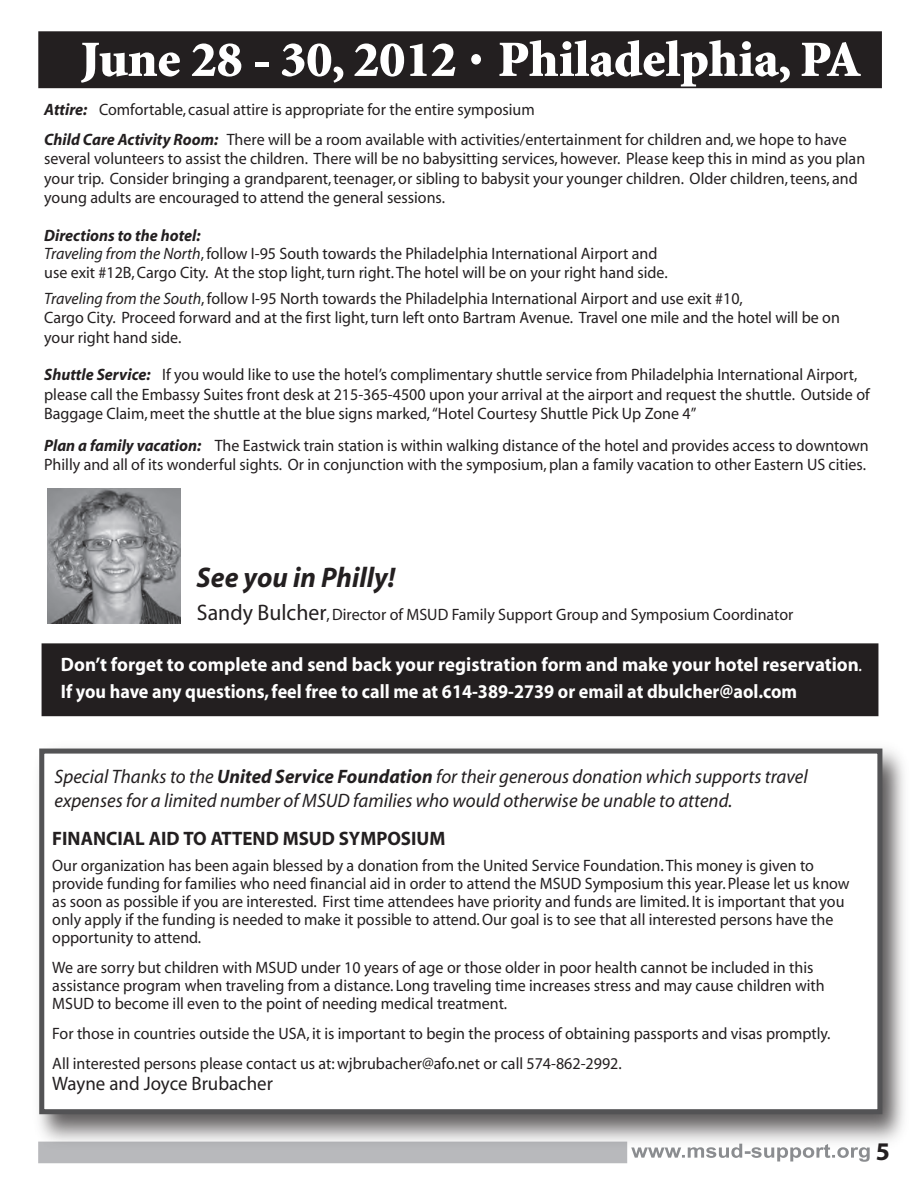
<style>
.page{position:relative;width:918px;height:1188px;background:#fff}
.page>*{position:absolute;margin:0;border:0;box-sizing:border-box;transform-origin:0 0}
.t1{font:900 51px "Minion Std";color:#fff}
.t2{font:italic 700 28.5px "Myriad";color:#231f20}
.t3{font:700 25.5px "Myriad";color:#231f20}
.t4{font:italic 19.5px/24px "Myriad";color:#231f20}
.t5{font:700 19.5px/27px "Myriad";color:#fff}
.t6{font:700 19.5px "Myriad";color:#231f20}
.t7{font:19.5px "Myriad";color:#231f20}
.t8{font:16.5px/18px "Myriad";color:#231f20}
.s1{font-weight:700;font-style:italic}
.s2{font-style:italic}
.s3{font-size:22.5px}
.s4{font-weight:400;font-style:italic}
.s5{font-weight:700}
</style>
<div class="page">
<div style="left:43px;top:645px;width:834px;height:70px;background:#231f20"></div>
<div style="left:42px;top:643px;width:836px;height:73px;border:3px solid #231f20"></div>
<div style="left:38px;top:1142px;width:589px;height:21px;background:#b8b9bc"></div>
<svg style="left:634px;top:1157px;width:236px;height:5px"></svg>
<div style="left:38px;top:31px;width:844px;height:57px;background:#231f20"></div>
<div style="left:472px;top:55px;width:8px;height:9px;background:#fff;border-radius:50%"></div>
<div style="left:471px;top:54px;width:10px;height:11px;border:1px solid #fff;border-radius:50%"></div>
<img style="left:38px;top:748px;width:866px;height:409px">
<div style="left:42px;top:751px;width:838px;height:361px;background:#fff"></div>
<div style="left:39px;top:749px;width:843px;height:365px;border:5px solid #535355"></div>
<img style="left:47px;top:488px;width:133px;height:136px">
<h1 class="t1" style="left:80px;top:34px;width:782px">June 28 - 30, 2012 Philadelphia, PA</h1>
<p class="t8" style="left:44px;top:95px;width:804px;line-height:30px"><span class="s1">Attire:</span> Comfortable, casual attire is appropriate for the entire symposium<br><span class="s1">Child Care Activity Room:</span> There will be a room available with activities/entertainment for children and, we hope to have</p>
<p class="t8" style="left:44px;top:150px;width:823px;line-height:19.5px">several volunteers to assist the children. There will be no babysitting services, however. Please keep this in mind as you plan your trip. Consider bringing a grandparent, teenager, or sibling to babysit your younger children. Older children, teens, and young adults are encouraged to attend the general sessions.</p>
<p class="t8" style="left:44px;top:227px;width:615px"><span class="s1">Directions to the hotel:<br></span><span class="s2">Traveling from the North</span>, follow I-95 South towards the Philadelphia International Airport and</p>
<p class="t8" style="left:44px;top:261px;width:700px;line-height:25.5px">use exit #12B, Cargo City. At the stop light, turn right. The hotel will be on your right hand side.<br><span class="s2">Traveling from the South</span>, follow I-95 North towards the Philadelphia International Airport and use exit #10,</p>
<p class="t8" style="left:44px;top:309px;width:797px;line-height:19.5px">Cargo City. Proceed forward and at the first light, turn left onto Bartram Avenue. Travel one mile and the hotel will be on your right hand side.</p>
<p class="t8" style="left:44px;top:366px;width:827px;line-height:19.5px"><span class="s1">Shuttle Service:</span> If you would like to use the hotel’s complimentary shuttle service from Philadelphia International Airport, please call the Embassy Suites front desk at 215-365-4500 upon your arrival at the airport and request the shuttle. Outside of<br>Baggage Claim, meet the shuttle at the blue signs marked, “Hotel Courtesy Shuttle Pick Up Zone 4”</p>
<p class="t8" style="left:44px;top:436px;width:826px;line-height:19.5px"><span class="s1">Plan a family vacation:</span> The Eastwick train station is within walking distance of the hotel and provides access to downtown<br>Philly and all of its wonderful sights. Or in conjunction with the symposium, plan a family vacation to other Eastern US cities.</p>
<h2 class="t2" style="left:197px;top:563px;width:200px">See you in Philly!</h2>
<p class="t8" style="left:197px;top:606px;width:598px"><span class="s3">Sandy Bulcher</span>, Director of MSUD Family Support Group and Symposium Coordinator</p>
<p class="t5" style="left:61px;top:652px;width:804px">Don’t forget to complete and send back your registration form and make your hotel reservation<span class="s4">.<br></span>If you have any questions, feel free to call me at 614-389-2739 or email at dbulcher@aol.com</p>
<p class="t4" style="left:55px;top:765px;width:755px">Special Thanks to the <span class="s5">United Service Foundation</span> for their generous donation which supports travel expenses for a limited number of MSUD families who would otherwise be unable to attend.</p>
<p class="t6" style="left:52px;top:828px;width:395px">FINANCIAL AID TO ATTEND MSUD SYMPOSIUM</p>
<p class="t8" style="left:52px;top:857px;width:799px">Our organization has been again blessed by a donation from the United Service Foundation. This money is given to provide funding for families who need financial aid in order to attend the MSUD Symposium this year. Please let us know as soon as possible if you are interested. First time attendees have priority and funds are limited. It is important that you only apply if the funding is needed to make it possible to attend. Our goal is to see that all interested persons have the opportunity to attend.</p>
<p class="t8" style="left:52px;top:959px;width:774px">We are sorry but children with MSUD under 10 years of age or those older in poor health cannot be included in this assistance program when traveling from a distance. Long traveling time increases stress and may cause children with<br>MSUD to become ill even to the point of needing medical treatment.</p>
<p class="t8" style="left:52px;top:1019px;width:780px;line-height:30px">For those in countries outside the USA, it is important to begin the process of obtaining passports and visas promptly.<br>All interested persons please contact us at: wjbrubacher@afo.net or call 574-862-2992.</p>
<p class="t7" style="left:52px;top:1073px;width:222px">Wayne and Joyce Brubacher</p>
<h3 class="t3" style="left:876px;top:1138px;width:16px">5</h3>
</div>
